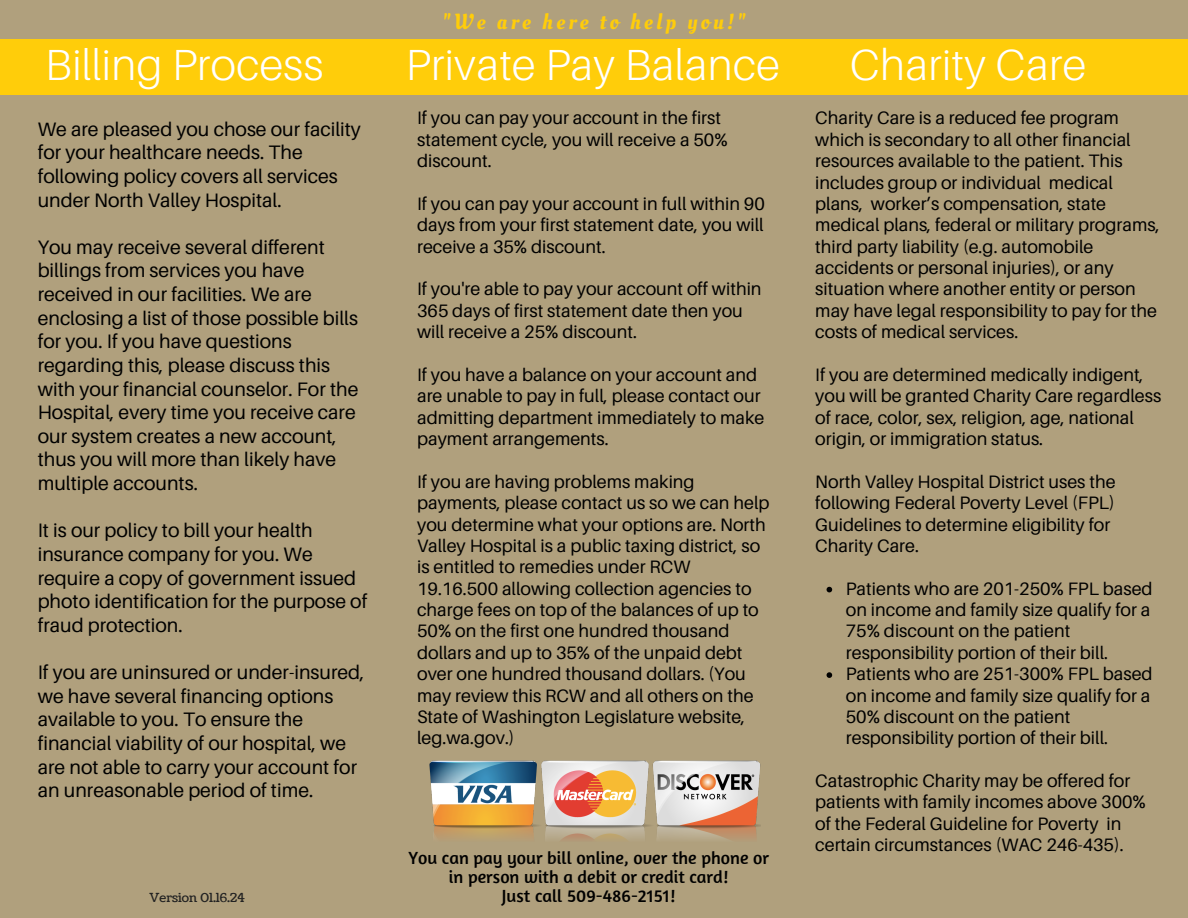
<style>
.page{position:relative;width:1188px;height:918px;background:#fff}
.page>*{position:absolute;margin:0;border:0;box-sizing:border-box;transform-origin:0 0}
.t1{font:300 43.65px "Aileron";letter-spacing:.01em;color:#fff}
.t2{font:21.75px "Oleo Script";letter-spacing:.16em;color:#ffcd0a}
.t3{font:19.5px/23.7px "Aileron";color:#000}
.t4{font:18px/21.3px "Aileron";color:#000}
.t5{font:18px/19.2px "Amaranth";color:#000;text-align:center}
.t6{font:12.45px "Coustard";color:#222}
</style>
<div class="page">
<div style="left:0;top:0;width:395px;height:918px;background:#b0a07d"></div>
<div style="left:793px;top:0;width:395px;height:918px;background:#b0a07d"></div>
<div style="left:395px;top:0;width:398px;height:918px;background:#b0a07d"></div>
<div style="left:791px;top:40px;width:397px;height:55px;background:#ffcd0a"></div>
<div style="left:0;top:40px;width:400px;height:55px;background:#ffcd0a"></div>
<div style="left:395px;top:40px;width:397px;height:55px;background:#ffcd0a"></div>
<svg style="left:827px;top:587px;width:5px;height:5px"></svg>
<svg style="left:827px;top:672px;width:5px;height:6px"></svg>
<img style="left:429px;top:760px;width:331px;height:79px">
<h3 class="t2" style="left:442px;top:8px;width:305px">"We are here to help you!"</h3>
<h3 class="t1" style="left:45px;top:38px;width:280px">Billing Process</h3>
<h3 class="t1" style="left:406px;top:38px;width:376px">Private Pay Balance</h3>
<h3 class="t1" style="left:850px;top:38px;width:238px">Charity Care</h3>
<h3 class="t4" style="left:417px;top:107px;width:312px">If you can pay your account in the first statement cycle, you will receive a 50% discount.</h3>
<h3 class="t4" style="left:417px;top:193px;width:349px;text-align:justify">If you can pay your account in full within 90 days from your first statement date, you will receive a 35% discount.</h3>
<p class="t4" style="left:417px;top:278px;width:346px">If you're able to pay your account off within<br>365 days of first statement date then you will receive a 25% discount.</p>
<h3 class="t4" style="left:417px;top:364px;width:349px">If you have a balance on your account and are unable to pay in full, please contact our admitting department immediately to make payment arrangements.</h3>
<h3 class="t4" style="left:417px;top:470px;width:354px">If you are having problems making payments, please contact us so we can help you determine what your options are. North Valley Hospital is a public taxing district, so is entitled to remedies under RCW 19.16.500 allowing collection agencies to charge fees on top of the balances of up to 50% on the first one hundred thousand dollars and up to 35% of the unpaid debt over one hundred thousand dollars. (You may review this RCW and all others on the State of Washington Legislature website, leg.wa.gov.)</h3>
<h2 class="t4" style="left:815px;top:107px;width:346px">Charity Care is a reduced fee program which is secondary to all other financial resources available to the patient. This includes group or individual medical plans, worker’s compensation, state medical plans, federal or military programs, third party liability (e.g. automobile accidents or personal injuries), or any situation where another entity or person may have legal responsibility to pay for the costs of medical services.</h2>
<h1 class="t4" style="left:815px;top:364px;width:347px">If you are determined medically indigent, you will be granted Charity Care regardless of race, color, sex, religion, age, national origin, or immigration status.</h1>
<h1 class="t4" style="left:815px;top:470px;width:302px">North Valley Hospital District uses the following Federal Poverty Level (FPL)<br>Guidelines to determine eligibility for Charity Care.</h1>
<h1 class="t4" style="left:846px;top:577px;width:308px">Patients who are 201-250% FPL based on income and family size qualify for a 75% discount on the patient responsibility portion of their bill.</h1>
<p class="t4" style="left:846px;top:663px;width:308px">Patients who are 251-300% FPL based on income and family size qualify for a 50% discount on the patient responsibility portion of their bill.</p>
<p class="t4" style="left:815px;top:770px;width:332px">Catastrophic Charity may be offered for patients with family incomes above 300% of the Federal Guideline for Poverty in certain circumstances (WAC 246-435).</p>
<h3 class="t3" style="left:38px;top:117px;width:325px">We are pleased you chose our facility for your healthcare needs. The following policy covers all services under North Valley Hospital.</h3>
<h3 class="t3" style="left:38px;top:235px;width:322px">You may receive several different billings from services you have received in our facilities. We are enclosing a list of those possible bills for you. If you have questions regarding this, please discuss this with your financial counselor. For the Hospital, every time you receive care our system creates a new account, thus you will more than likely have multiple accounts.</h3>
<h3 class="t3" style="left:38px;top:518px;width:331px">It is our policy to bill your health insurance company for you. We require a copy of government issued photo identification for the purpose of fraud protection.</h3>
<p class="t3" style="left:38px;top:660px;width:328px">If you are uninsured or under-insured, we have several financing options available to you. To ensure the financial viability of our hospital, we are not able to carry your account for an unreasonable period of time.</p>
<p class="t5" style="left:408px;top:847px;width:362px">You can pay your bill online, over the phone or in person with a debit or credit card!<br>Just call 509-486-2151!</p>
<h3 class="t6" style="left:150px;top:889px;width:97px">Version 01.16.24</h3>
</div>
